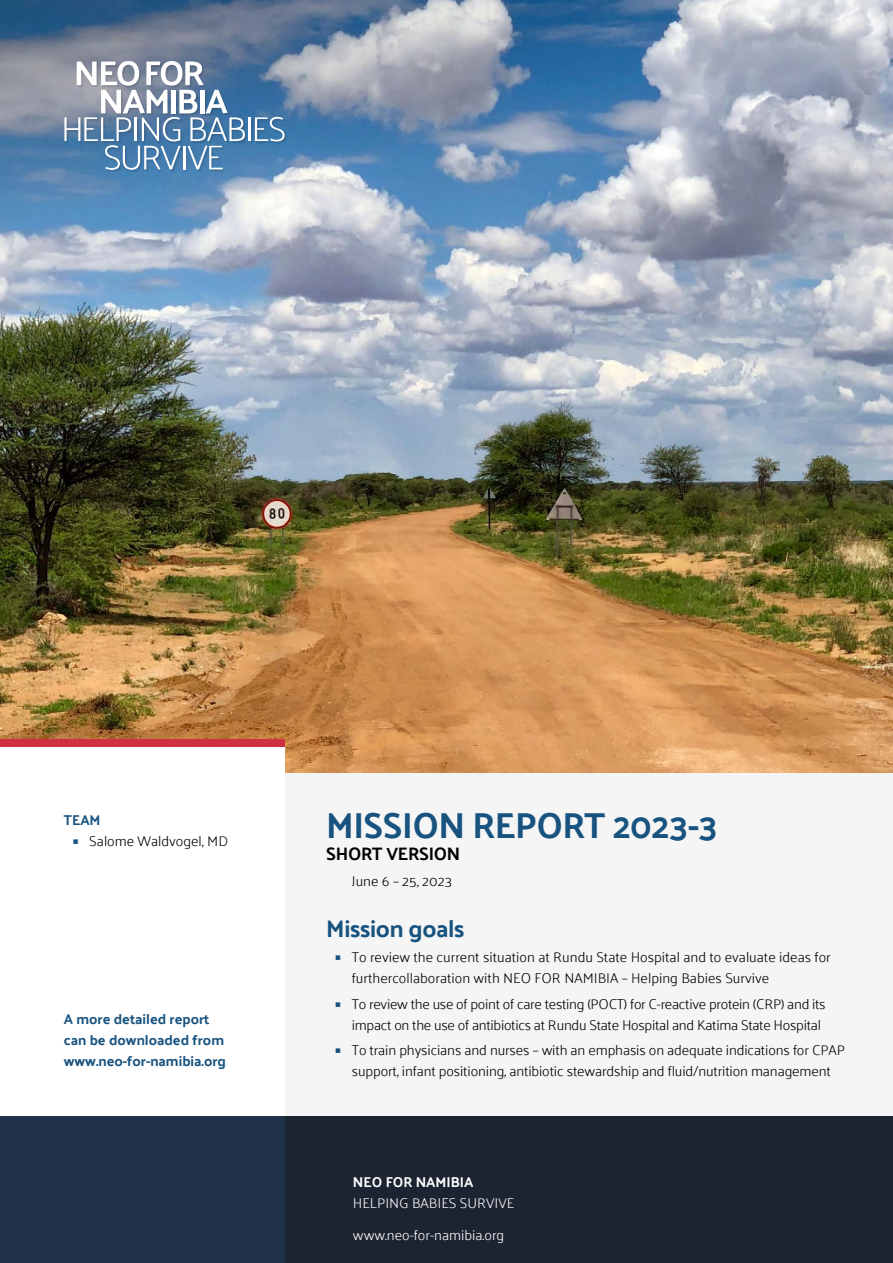
<style>
.page{position:relative;width:893px;height:1263px;background:#fff}
.page>*{position:absolute;margin:0;border:0;box-sizing:border-box;transform-origin:0 0}
.t1{font:700 36px "Palanquin";letter-spacing:-.015em;color:#185380}
.t2{font:700 24px "Palanquin";letter-spacing:-.015em;color:#185380}
.t3{font:700 18px "Palanquin";letter-spacing:-.015em;color:#000}
.t4{font:300 14.25px/21px "Palanquin";letter-spacing:-.01em;color:#000}
.t5{font:700 14.25px/21px "Palanquin";color:#185380}
.t6{font:300 14.25px "Palanquin";color:#fff}
.t7{font:700 14.25px "Palanquin";color:#fff}
</style>
<div class="page">
<img style="left:0;top:401px;width:893px;height:372px">
<img style="left:0;top:0;width:893px;height:401px">
<div style="left:285px;top:773px;width:608px;height:490px;background:#f5f5f5"></div>
<div style="left:0;top:739px;width:285px;height:8px;background:#cf3142"></div>
<div style="left:0;top:747px;width:285px;height:369px;background:#fff"></div>
<div style="left:285px;top:1116px;width:608px;height:147px;background:#1c2331"></div>
<div style="left:65px;top:62px;width:223px;height:111px;background:#000;opacity:.15"></div>
<hr style="left:248px;top:117px;width:3px;height:24px;background:#fff">
<svg style="left:255px;top:117px;width:30px;height:24px"></svg>
<svg style="left:64px;top:61px;width:181px;height:109px"></svg>
<div style="left:0;top:1116px;width:285px;height:147px;background:#20334b"></div>
<p class="t5" style="left:64px;top:810px;width:38px">TEAM</p>
<p class="t4" style="left:89px;top:831px;width:140px">Salome Waldvogel, MD</p>
<p class="t5" style="left:64px;top:1009px;width:164px">A more detailed report can be downloaded from www.neo-for-namibia.org</p>
<h1 class="t1" style="left:326px;top:804px;width:393px">MISSION REPORT 2023-3</h1>
<p class="t3" style="left:326px;top:843px;width:135px">SHORT VERSION</p>
<p class="t4" style="left:352px;top:870px;width:102px">June 6 – 25, 2023</p>
<h2 class="t2" style="left:326px;top:914px;width:140px">Mission goals</h2>
<p class="t4" style="left:352px;top:947px;width:480px">To review the current situation at Rundu State Hospital and to evaluate ideas for furthercollaboration with NEO FOR NAMIBIA – Helping Babies Survive</p>
<p class="t4" style="left:352px;top:993px;width:475px">To review the use of point of care testing (POCT) for C-reactive protein (CRP) and its impact on the use of antibiotics at Rundu State Hospital and Katima State Hospital</p>
<p class="t4" style="left:352px;top:1039px;width:495px">To train physicians and nurses – with an emphasis on adequate indications for CPAP support, infant positioning, antibiotic stewardship and fluid/nutrition management</p>
<p class="t7" style="left:353px;top:1174px;width:122px">NEO FOR NAMIBIA</p>
<p class="t6" style="left:353px;top:1195px;width:163px">HELPING BABIES SURVIVE</p>
<p class="t6" style="left:353px;top:1226px;width:153px">www.neo-for-namibia.org</p>
</div>
